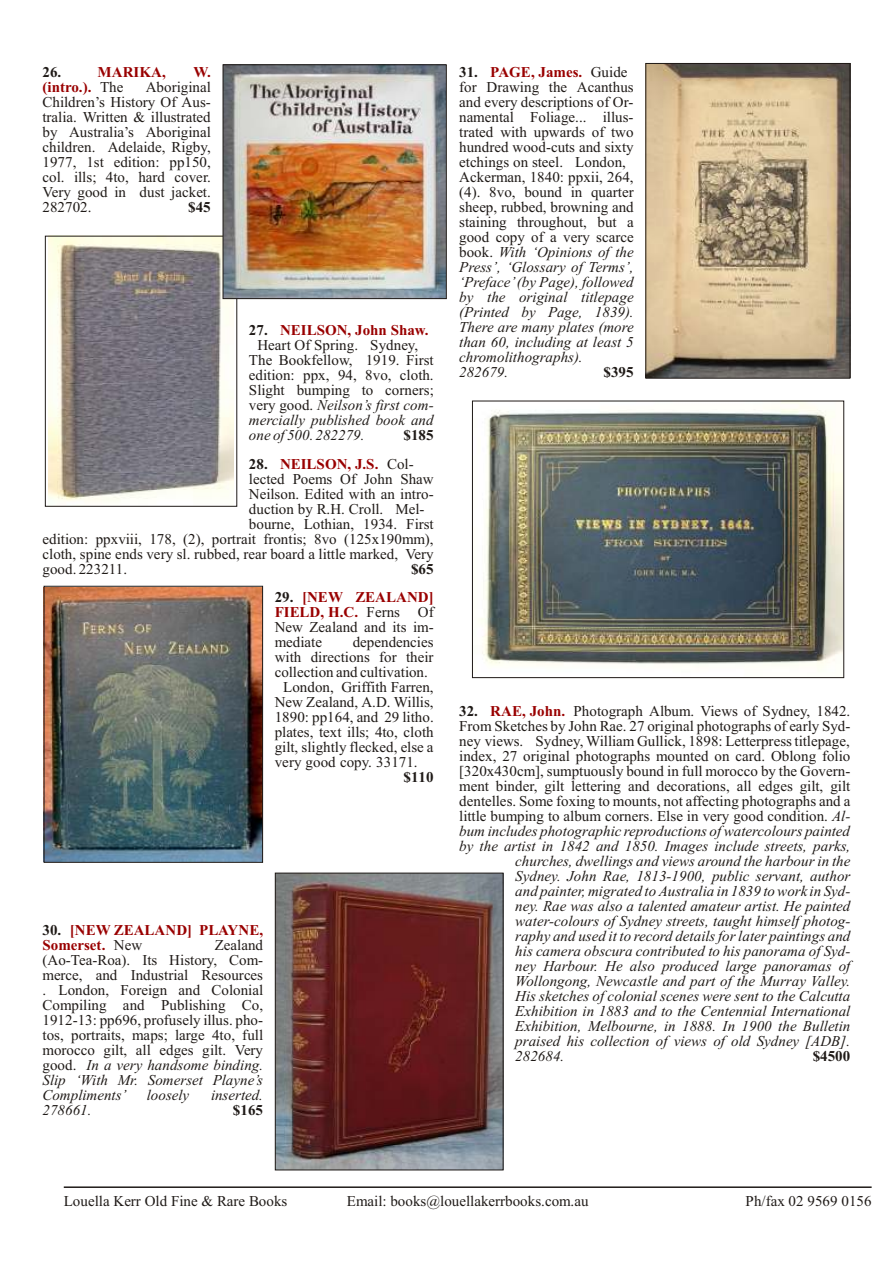
<style>
.page{position:relative;width:894px;height:1263px;background:#fff}
.page>*{position:absolute;margin:0;border:0;box-sizing:border-box;transform-origin:0 0}
.t1{font:15px/15px "Times New Roman";letter-spacing:.005em;color:#1f1a17;text-align:justify}
.t2{font:italic 15px "Times New Roman";letter-spacing:.005em;color:#1f1a17}
.t3{font:700 15px/15px "Times New Roman";color:#900}
.t4{font:700 15px "Times New Roman";letter-spacing:.005em;color:#1f1a17}
.s1{font-weight:400;color:#1f1a17}
.s2{color:#1f1a17}
.s3{font-style:normal}
.s4{font-weight:700}
.s5{font-weight:700;color:#900}
.s6{font-style:italic}
</style>
<div class="page">
<hr style="left:64px;top:1186px;width:808px;height:2px;background:#1f1a17">
<img style="left:480px;top:403px;width:362px;height:268px">
<div style="left:472px;top:401px;width:372px;height:277px;border:1px solid #1f1a17"></div>
<img style="left:648px;top:65px;width:200px;height:311px">
<div style="left:646px;top:63px;width:204px;height:315px;border:1px solid #1f1a17"></div>
<img style="left:277px;top:875px;width:224px;height:293px">
<div style="left:275px;top:873px;width:228px;height:297px;border:1px solid #1f1a17"></div>
<img style="left:46px;top:588px;width:215px;height:273px">
<div style="left:44px;top:586px;width:219px;height:277px;border:1px solid #1f1a17"></div>
<img style="left:48px;top:238px;width:186px;height:264px">
<div style="left:45px;top:236px;width:192px;height:270px;border:1px solid #1f1a17"></div>
<img style="left:225px;top:67px;width:220px;height:230px">
<div style="left:223px;top:65px;width:224px;height:234px;border:1px solid #1f1a17"></div>
<p class="t4" style="left:43px;top:67px;width:20px">26.</p>
<p class="t3" style="left:98px;top:66px;width:70px">MARIKA,</p>
<p class="t3" style="left:194px;top:66px;width:19px">W.</p>
<p class="t3" style="left:43px;top:81px;width:82px">(intro.). <span class="s1">The</span></p>
<p class="t1" style="left:43px;top:81px;width:170px;text-indent:103px">Ab orig i nal Children’s His tory Of Aus - tra lia. Writ ten &amp; il lus trated by Aus tra lia’s Ab orig i nal children. Adelaide, Rigby, 1977, 1st edi tion: pp150, col. ills; 4to, hard cover.<br>Very good in dust jacket.<br>282702.</p>
<p class="t4" style="left:188px;top:202px;width:24px">$45</p>
<p class="t3" style="left:249px;top:324px;width:181px"><span class="s2">27.</span> NEILSON, John Shaw.</p>
<p class="t1" style="left:257px;top:339px;width:162px">Heart Of Spring. Syd ney,</p>
<p class="t1" style="left:249px;top:354px;width:186px">The Bookfellow, 1919. First</p>
<p class="t1" style="left:249px;top:369px;width:186px">edi tion: ppx, 94, 8vo, cloth.</p>
<p class="t1" style="left:249px;top:384px;width:186px">Slight bump ing to cor ners;</p>
<p class="t2" style="left:249px;top:400px;width:186px"><span class="s3">very good.</span> Neilson’s first com -</p>
<p class="t2" style="left:249px;top:415px;width:186px">mercially pub lished book and</p>
<p class="t2" style="left:249px;top:430px;width:117px">one of 500. 282279.</p>
<p class="t4" style="left:404px;top:430px;width:32px">$185</p>
<p class="t3" style="left:249px;top:458px;width:166px"><span class="s2">28.</span> NEILSON, J.S. <span class="s1">Col -</span></p>
<p class="t1" style="left:249px;top:473px;width:186px">lected Po ems Of John Shaw</p>
<p class="t1" style="left:249px;top:488px;width:186px">Neilson. Ed ited with an in tro-</p>
<p class="t1" style="left:249px;top:503px;width:177px">duc tion by R.H. Croll. Mel -</p>
<p class="t1" style="left:249px;top:518px;width:186px">bourne, Lothi an, 1934. First</p>
<p class="t1" style="left:43px;top:533px;width:393px">edi tion: ppxviii, 178, (2), por trait frontis; 8vo (125x190mm),</p>
<p class="t1" style="left:43px;top:548px;width:393px">cloth, spine ends very sl. rubbed, rear board a lit tle marked, Very</p>
<p class="t1" style="left:43px;top:563px;width:86px">good. 223211.</p>
<p class="t4" style="left:411px;top:564px;width:24px">$65</p>
<p class="t1" style="left:275px;top:591px;width:161px"><span class="s4">29.</span> <span class="s5">[NEW ZEA LAND] FIELD, H.C.</span> Ferns Of New Zea land and its im&shy;me di ate</p>
<p class="t1" style="left:353px;top:636px;width:82px">de pend en cies</p>
<p class="t1" style="left:275px;top:651px;width:160px">with di rec tions for their</p>
<p class="t1" style="left:275px;top:666px;width:155px">col lec tion and cul ti va tion.</p>
<p class="t1" style="left:283px;top:681px;width:152px">Lon don, Griffith Farren,</p>
<p class="t1" style="left:275px;top:696px;width:160px">New Zea land, A.D. Wil lis,</p>
<p class="t1" style="left:275px;top:711px;width:161px">1890: pp164, and 29 litho.</p>
<p class="t1" style="left:275px;top:726px;width:160px">plates, text ills; 4to, cloth</p>
<p class="t1" style="left:275px;top:741px;width:160px">gilt, slightly flecked, else a</p>
<p class="t1" style="left:275px;top:756px;width:144px">very good copy. 33171.</p>
<p class="t4" style="left:404px;top:772px;width:32px">$110</p>
<p class="t3" style="left:43px;top:924px;width:222px"><span class="s2">30.</span> [NEW ZEA LAND] PLAYNE,<br>Somerset. <span class="s1">New</span></p>
<p class="t1" style="left:43px;top:939px;width:222px;text-indent:172px">Zea land (Ao-Tea-Roa). Its His tory, Com&shy;merce, and In dus trial Re sources . Lon don, For eign and Co lo nial Com pil ing and Pub lish ing Co, 1912-13: pp696, pro fusely illus. pho - tos, por traits, maps; large 4to, full mo rocco gilt, all edges gilt. Very good. <span class="s6">In a very hand some bind ing.<br>Slip ‘With Mr. Somerset Playne’s Com pli ments’</span></p>
<p class="t2" style="left:147px;top:1090px;width:44px">loosely</p>
<p class="t2" style="left:211px;top:1090px;width:53px">in serted.</p>
<p class="t2" style="left:43px;top:1105px;width:51px">278661.</p>
<p class="t4" style="left:233px;top:1105px;width:32px">$165</p>
<p class="t1" style="left:459px;top:66px;width:176px;text-align:left"><span class="s4">31.</span> <span class="s5">PAGE, James.</span> Guide for Draw ing the Acan thus and ev ery de scrip tions of Or - na men tal Fo liage... il lus - trated with up wards of two hun dred wood-cuts and sixty etch ings on steel. Lon don,<br>Ackerman, 1840: ppxii, 264, (4). 8vo, bound in quar ter sheep, rubbed, brown ing and stain ing through out, but a good copy of a very scarce book. <span class="s6">With ‘Opin ions of the<br>Press’, ‘Glos sary of Terms’, ‘Pref ace’ (by Page), followed by the orig i nal title page (Printed by Page, 1839).<br>There are many plates (more than 60, in clud ing at least 5 chromolithographs).<br>282679.</span></p>
<p class="t4" style="left:603px;top:367px;width:32px">$395</p>
<p class="t1" style="left:459px;top:705px;width:393px"><span class="s4">32.</span> <span class="s5">RAE, John.</span> Pho to graph Album. Views of Syd ney, 1842.</p>
<p class="t1" style="left:459px;top:720px;width:393px">From Sketches by John Rae. 27 orig i nal pho to graphs of early Syd -</p>
<p class="t1" style="left:459px;top:735px;width:392px">ney views. Syd ney, Wil liam Gullick, 1898: Let ter press title page,</p>
<p class="t1" style="left:459px;top:750px;width:393px">in dex, 27 orig i nal pho to graphs mounted on card. Ob long fo lio</p>
<p class="t1" style="left:459px;top:765px;width:393px">[320x430cm], sump tu ously bound in full mo rocco by the Gov ern -</p>
<p class="t1" style="left:459px;top:780px;width:393px">ment binder, gilt let ter ing and dec o ra tions, all edges gilt, gilt</p>
<p class="t1" style="left:459px;top:795px;width:393px">dentelles. Some fox ing to mounts, not affecting pho to graphs and a</p>
<p class="t1" style="left:459px;top:810px;width:393px">lit tle bump ing to al bum cor ners. Else in very good con di tion. <span class="s6">Al -</span></p>
<p class="t2" style="left:459px;top:826px;width:392px">bum in cludes pho to graphic re pro duc tions of water col ours painted</p>
<p class="t2" style="left:459px;top:841px;width:393px">by the art ist in 1842 and 1850. Im ages in clude streets, parks,</p>
<p class="t2" style="left:515px;top:856px;width:337px">churches, dwellings and views around the harbour in the</p>
<p class="t2" style="left:515px;top:871px;width:337px">Syd ney. John Rae, 1813-1900, pub lic ser vant, au thor</p>
<p class="t2" style="left:515px;top:886px;width:337px">and painter, mi grated to Austra lia in 1839 to work in Syd -</p>
<p class="t2" style="left:515px;top:901px;width:337px">ney. Rae was also a talented am a teur art ist. He painted</p>
<p class="t2" style="left:515px;top:916px;width:337px">wa ter-colours of Syd ney streets, taught him self pho tog -</p>
<p class="t2" style="left:515px;top:931px;width:337px">ra phy and used it to re cord de tails for later paint ings and</p>
<p class="t2" style="left:515px;top:946px;width:337px">his cam era obscura con trib uted to his pan orama of Syd -</p>
<p class="t2" style="left:515px;top:961px;width:337px">ney Harbour. He also pro duced large pan ora mas of</p>
<p class="t2" style="left:515px;top:976px;width:337px">Wollongong, New cas tle and part of the Murray Val ley.</p>
<p class="t2" style="left:515px;top:991px;width:336px">His sketches of co lo nial scenes were sent to the Cal cutta</p>
<p class="t2" style="left:515px;top:1006px;width:337px">Ex hi bi tion in 1883 and to the Cen ten nial In ter na tional</p>
<p class="t2" style="left:515px;top:1021px;width:337px">Ex hi bi tion, Melbourne, in 1888. In 1900 the Bul le tin</p>
<p class="t2" style="left:515px;top:1036px;width:337px">praised his collection of views of old Sydney [ADB].</p>
<p class="t2" style="left:515px;top:1051px;width:51px">282684.</p>
<p class="t4" style="left:813px;top:1051px;width:39px">$4500</p>
<p class="t1" style="left:64px;top:1194px;width:225px">Louella Kerr Old Fine &amp; Rare Books</p>
<p class="t1" style="left:347px;top:1194px;width:243px">Email: books@louellakerrbooks.com.au</p>
<p class="t1" style="left:746px;top:1194px;width:127px">Ph/fax 02 9569 0156</p>
</div>
